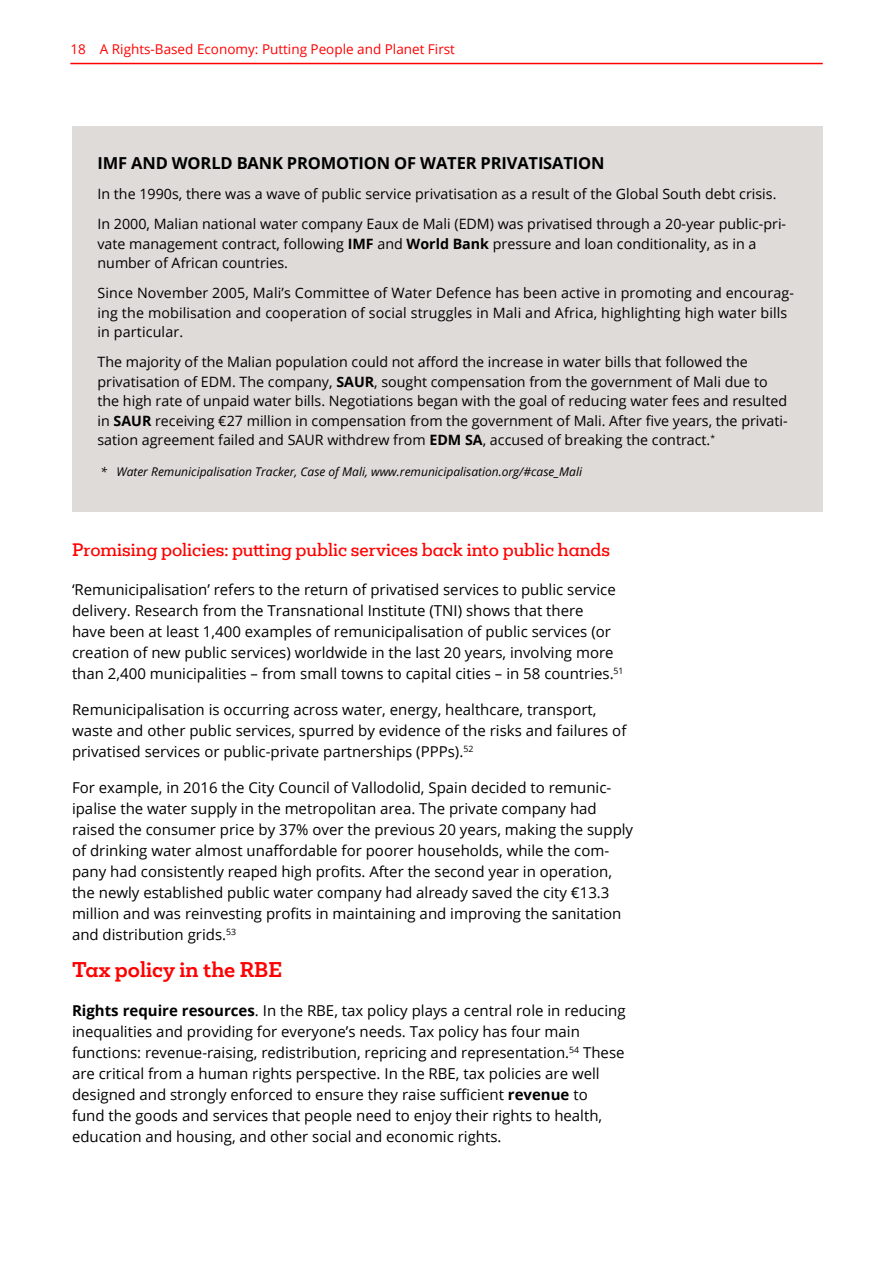
<style>
.page{position:relative;width:893px;height:1263px;background:#fff}
.page>*{position:absolute;margin:0;border:0;box-sizing:border-box;transform-origin:0 0}
.t1{font:700 19.5px "Mokoko";color:#f00}
.t2{font:500 16.5px "Mokoko";color:#f00}
.t3{font:700 16.5px "Open Sans";letter-spacing:-.01em;color:#000}
.t4{font:15px/21px "Open Sans";color:#000}
.t5{font:14.25px/19.5px "Open Sans";color:#000}
.t6{font:13.5px "Open Sans";color:#f00}
.t7{font:italic 12px "Open Sans";color:#000}
.s1{font-weight:700}
</style>
<div class="page">
<hr style="left:70px;top:63px;width:753px;height:1px;background:#f00">
<div style="left:72px;top:126px;width:751px;height:385px;background:#dedbd8"></div>
<p class="t6" style="left:70px;top:40px;width:386px">18 A Rights-Based Economy: Putting People and Planet First</p>
<p class="t3" style="left:98px;top:151px;width:508px">IMF AND WORLD BANK PROMOTION OF WATER PRIVATISATION</p>
<p class="t5" style="left:98px;top:178px;width:690px;line-height:30px">In the 1990s, there was a wave of public service privatisation as a result of the Global South debt crisis.<br>In 2000, Malian national water company Eaux de Mali (EDM) was privatised through a 20-year public-pri-</p>
<p class="t5" style="left:98px;top:233px;width:660px">vate management contract, following <span class="s1">IMF</span> and <span class="s1">World Bank</span> pressure and loan conditionality, as in a number of African countries.</p>
<p class="t5" style="left:98px;top:283px;width:698px">Since November 2005, Mali’s Committee of Water Defence has been active in promoting and encourag&shy;ing the mobilisation and cooperation of social struggles in Mali and Africa, highlighting high water bills in particular.</p>
<p class="t5" style="left:97px;top:352px;width:692px">The majority of the Malian population could not afford the increase in water bills that followed the privatisation of EDM. The company, <span class="s1">SAUR</span>, sought compensation from the government of Mali due to the high rate of unpaid water bills. Negotiations began with the goal of reducing water fees and resulted in <span class="s1">SAUR</span> receiving €27 million in compensation from the government of Mali. After five years, the privati&shy;sation agreement failed and SAUR withdrew from <span class="s1">EDM SA</span>, accused of breaking the contract.<sup>*</sup></p>
<p class="t7" style="left:100px;top:463px;width:483px">* Water Remunicipalisation Tracker, Case of Mali, www.remunicipalisation.org/#case_Mali</p>
<p class="t2" style="left:72px;top:538px;width:540px">Promising policies: putting public services back into public hands</p>
<p class="t4" style="left:72px;top:578px;width:553px">‘Remunicipalisation’ refers to the return of privatised services to public service delivery. Research from the Transnational Institute (TNI) shows that there<br>have been at least 1,400 examples of remunicipalisation of public services (or creation of new public services) worldwide in the last 20 years, involving more than 2,400 municipalities – from small towns to capital cities – in 58 countries.<sup>51</sup></p>
<p class="t4" style="left:72px;top:698px;width:556px">Remunicipalisation is occurring across water, energy, healthcare, transport, waste and other public services, spurred by evidence of the risks and failures of privatised services or public-private partnerships (PPPs).<sup>52</sup></p>
<p class="t4" style="left:72px;top:776px;width:563px">For example, in 2016 the City Council of Vallodolid, Spain decided to remunic&shy;ipalise the water supply in the metropolitan area. The private company had raised the consumer price by 37% over the previous 20 years, making the supply of drinking water almost unaffordable for poorer households, while the com&shy;pany had consistently reaped high profits. After the second year in operation, the newly established public water company had already saved the city €13.3 million and was reinvesting profits in maintaining and improving the sanitation and distribution grids.<sup>53</sup></p>
<h1 class="t1" style="left:72px;top:956px;width:211px">Tax policy in the RBE</h1>
<p class="t4" style="left:72px;top:999px;width:555px"><span class="s1">Rights require resources</span>. In the RBE, tax policy plays a central role in reducing inequalities and providing for everyone’s needs. Tax policy has four main functions: revenue-raising, redistribution, repricing and representation.<sup>54</sup> These are critical from a human rights perspective. In the RBE, tax policies are well designed and strongly enforced to ensure they raise sufficient <span class="s1">revenue</span> to<br>fund the goods and services that people need to enjoy their rights to health, education and housing, and other social and economic rights.</p>
</div>
